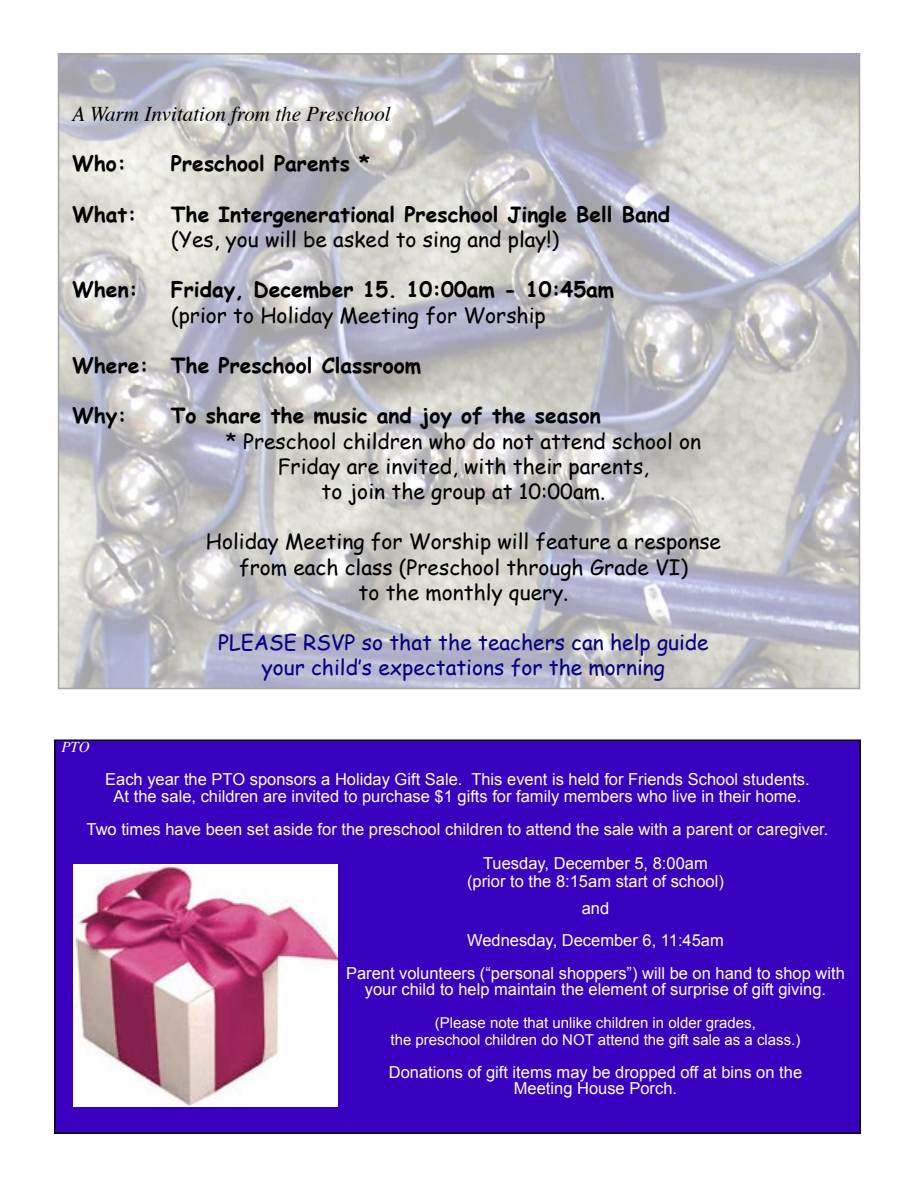
<style>
.page{position:relative;width:918px;height:1188px;background:#fff}
.page>*{position:absolute;margin:0;border:0;box-sizing:border-box;transform-origin:0 0}
.t1{font:21px "Comic Sans MS";color:#000}
.t2{font:700 21px "Comic Sans MS";color:#000}
.t3{font:21px "Comic Sans MS";color:#05007f}
.t4{font:italic 21px "Times";color:#000}
.Paragraph_Style_1{font:16.5px/16.5px "Arial";color:#fff;text-align:center}
.Paragraph_Style_1-2{font:15px "Arial";color:#fff}
.Paragraph_Style_1-3{font:italic 15px "Times";color:#fff}
</style>
<div class="page">
<div style="left:55px;top:740px;width:805px;height:393px;background:#3a00bf"></div>
<div style="left:54px;top:740px;width:807px;height:394px;border:2px solid #000"></div>
<img style="left:73px;top:865px;width:264px;height:241px">
<img style="left:61px;top:56px;width:796px;height:630px">
<p class="t4" style="left:72px;top:95px;width:320px">A Warm Invitation from the Preschool</p>
<p class="t2" style="left:72px;top:148px;width:56px">Who:</p>
<p class="t2" style="left:171px;top:148px;width:201px">Preschool Parents *</p>
<p class="t2" style="left:72px;top:199px;width:66px">What:</p>
<p class="t2" style="left:171px;top:199px;width:501px">The Intergenerational Preschool Jingle Bell Band</p>
<p class="t1" style="left:171px;top:224px;width:390px">(Yes, you will be asked to sing and play!)</p>
<p class="t2" style="left:72px;top:274px;width:67px">When:</p>
<p class="t2" style="left:171px;top:274px;width:445px">Friday, December 15. 10:00am - 10:45am</p>
<p class="t1" style="left:171px;top:299px;width:376px">(prior to Holiday Meeting for Worship</p>
<p class="t2" style="left:72px;top:350px;width:351px">Where: The Preschool Classroom</p>
<p class="t2" style="left:72px;top:400px;width:56px">Why:</p>
<p class="t2" style="left:171px;top:400px;width:431px">To share the music and joy of the season</p>
<p class="t1" style="left:226px;top:425px;width:477px">* Preschool children who do not attend school on</p>
<p class="t1" style="left:278px;top:451px;width:373px">Friday are invited, with their parents,</p>
<p class="t1" style="left:322px;top:476px;width:285px">to join the group at 10:00am.</p>
<p class="t1" style="left:206px;top:526px;width:517px">Holiday Meeting for Worship will feature a response</p>
<p class="t1" style="left:239px;top:551px;width:451px">from each class (Preschool through Grade VI)</p>
<p class="t1" style="left:359px;top:577px;width:211px">to the monthly query.</p>
<p class="t3" style="left:218px;top:627px;width:492px">PLEASE RSVP so that the teachers can help guide</p>
<p class="t3" style="left:262px;top:652px;width:405px">your child’s expectations for the morning</p>
<p class="Paragraph_Style_1-3" style="left:62px;top:734px;width:30px">PTO</p>
<p class="Paragraph_Style_1" style="left:105px;top:771px;width:706px">Each year the PTO sponsors a Holiday Gift Sale. This event is held for Friends School students.</p>
<p class="Paragraph_Style_1" style="left:114px;top:788px;width:689px">At the sale, children are invited to purchase $1 gifts for family members who live in their home.</p>
<p class="Paragraph_Style_1" style="left:86px;top:821px;width:744px">Two times have been set aside for the preschool children to attend the sale with a parent or caregiver.</p>
<p class="Paragraph_Style_1" style="left:483px;top:855px;width:226px">Tuesday, December 5, 8:00am</p>
<p class="Paragraph_Style_1" style="left:467px;top:873px;width:258px">(prior to the 8:15am start of school)</p>
<p class="Paragraph_Style_1" style="left:582px;top:900px;width:29px">and</p>
<p class="Paragraph_Style_1" style="left:467px;top:932px;width:258px">Wednesday, December 6, 11:45am</p>
<p class="Paragraph_Style_1" style="left:346px;top:965px;width:500px">Parent volunteers (“personal shoppers”) will be on hand to shop with your child to help maintain the element of surprise of gift giving.</p>
<p class="Paragraph_Style_1-2" style="left:435px;top:1015px;width:322px">(Please note that unlike children in older grades,</p>
<p class="Paragraph_Style_1-2" style="left:391px;top:1031px;width:411px">the preschool children do NOT attend the gift sale as a class.)</p>
<p class="Paragraph_Style_1" style="left:389px;top:1064px;width:415px">Donations of gift items may be dropped off at bins on the</p>
<p class="Paragraph_Style_1" style="left:514px;top:1080px;width:165px">Meeting House Porch.</p>
</div>
